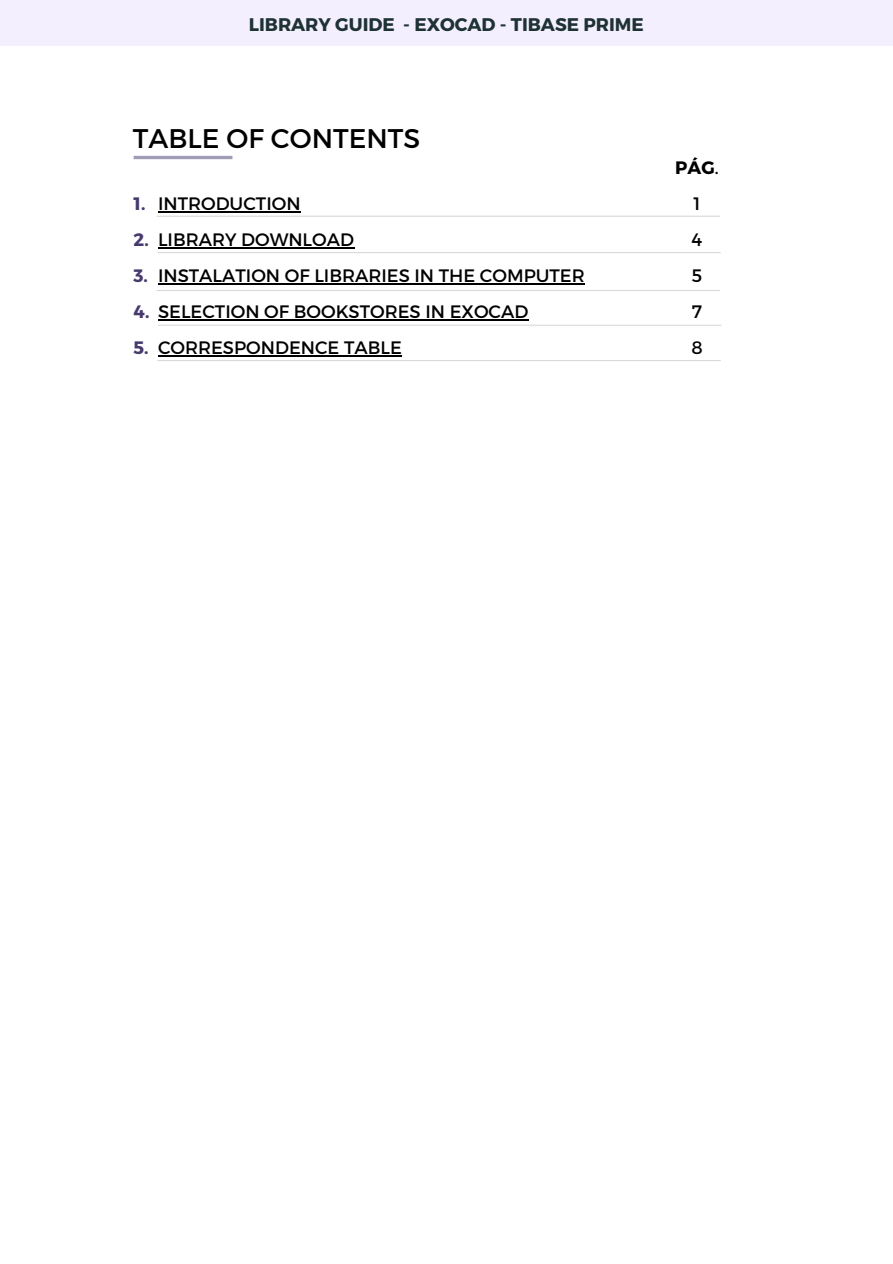
<style>
.page{position:relative;width:893px;height:1264px;background:#fff}
.page>*{position:absolute;margin:0;border:0;box-sizing:border-box;transform-origin:0 0}
.t1{font:27px "Montserrat";color:#000}
.t2{font:700 18.3px "Montserrat";color:#1e3133}
.t3{font:18px "Montserrat";color:#000}
.t4{font:700 18px "Montserrat";color:#473a6d}
.t5{font:700 18px "Montserrat";color:#000}
.s1{font-weight:400}
</style>
<div class="page">
<div style="left:0;top:0;width:892px;height:46px;background:#f3efff"></div>
<hr style="left:157px;top:252px;width:563px;height:1px;background:#d9d9d9">
<hr style="left:156px;top:290px;width:564px;height:1px;background:#d9d9d9">
<hr style="left:158px;top:325px;width:563px;height:1px;background:#d9d9d9">
<hr style="left:157px;top:360px;width:563px;height:1px;background:#d9d9d9">
<hr style="left:156px;top:216px;width:564px;height:1px;background:#d9d9d9">
<hr style="left:134px;top:156px;width:98px;height:3px;background:#473a6d">
<hr style="left:158px;top:211px;width:98px;height:2px;background:#000">
<hr style="left:256px;top:211px;width:44px;height:2px;background:#000">
<hr style="left:158px;top:247px;width:196px;height:2px;background:#000">
<hr style="left:158px;top:283px;width:426px;height:2px;background:#000">
<hr style="left:158px;top:319px;width:370px;height:1px;background:#000">
<hr style="left:158px;top:355px;width:244px;height:1px;background:#000">
<p class="t2" style="left:249px;top:12px;width:396px">LIBRARY GUIDE - EXOCAD - TIBASE PRIME</p>
<p class="t1" style="left:133px;top:120px;width:289px">TABLE OF CONTENTS</p>
<p class="t4" style="left:134px;top:192px;width:13px">1.</p>
<p class="t4" style="left:134px;top:228px;width:17px">2.</p>
<p class="t4" style="left:134px;top:264px;width:16px">3.</p>
<p class="t4" style="left:134px;top:300px;width:17px">4.</p>
<p class="t4" style="left:134px;top:336px;width:17px">5.</p>
<p class="t3" style="left:158px;top:192px;width:144px">INTRODUCTION</p>
<p class="t3" style="left:158px;top:228px;width:197px">LIBRARY DOWNLOAD</p>
<p class="t3" style="left:158px;top:264px;width:428px">INSTALATION OF LIBRARIES IN THE COMPUTER</p>
<p class="t3" style="left:158px;top:300px;width:372px">SELECTION OF BOOKSTORES IN EXOCAD</p>
<p class="t3" style="left:158px;top:336px;width:245px">CORRESPONDENCE TABLE</p>
<p class="t5" style="left:675px;top:156px;width:45px">PÁG<span class="s1">.</span></p>
<p class="t3" style="left:693px;top:192px;width:8px">1</p>
<p class="t3" style="left:691px;top:228px;width:12px">4</p>
<p class="t3" style="left:691px;top:264px;width:12px">5</p>
<p class="t3" style="left:691px;top:300px;width:12px">7</p>
<p class="t3" style="left:691px;top:336px;width:13px">8</p>
</div>
